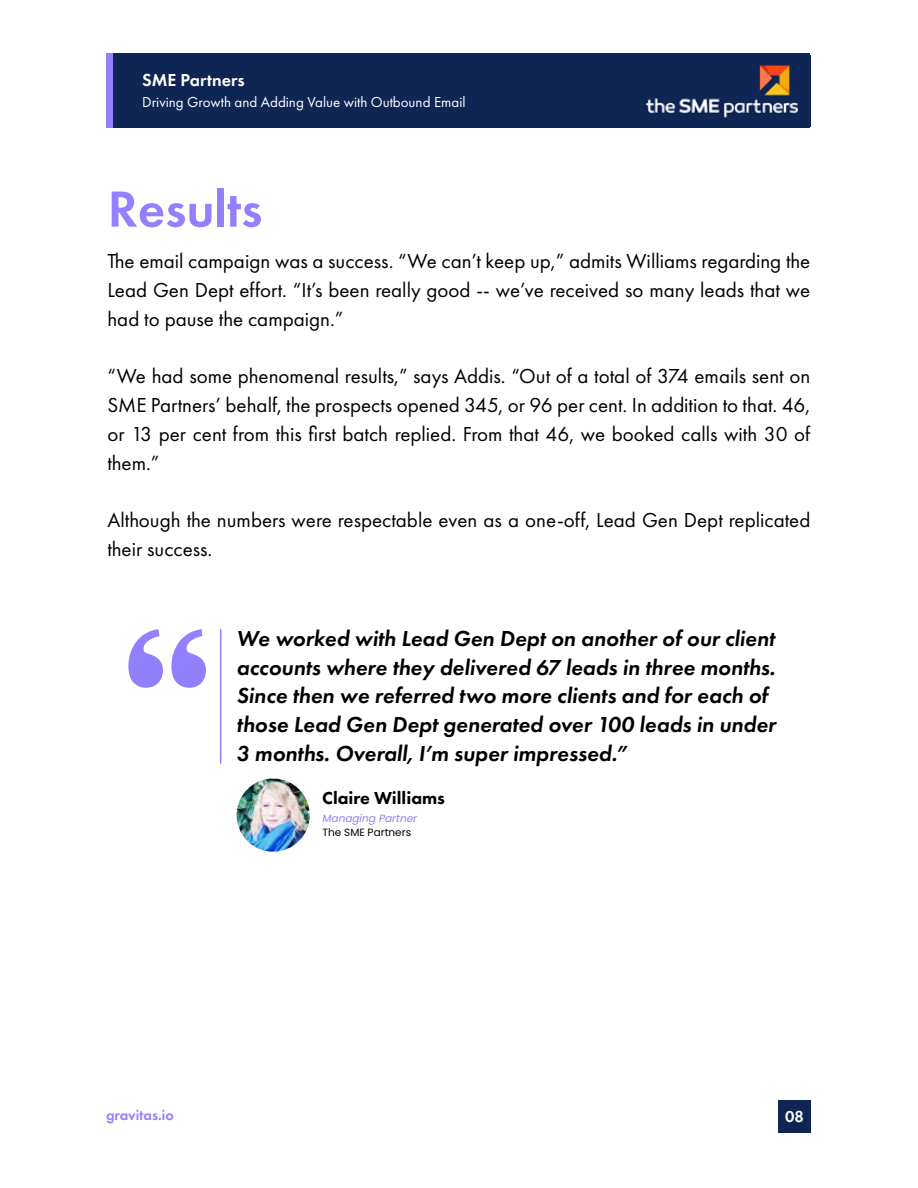
<style>
.page{position:relative;width:918px;height:1188px;background:#fff}
.page>*{position:absolute;margin:0;border:0;box-sizing:border-box;transform-origin:0 0}
.t1{font:600 52.5px "Futura PT";color:#9280ff}
.t2{font:italic 600 22.5px/28.8px "Futura PT";color:#000}
.t3{font:21px/28.8px "Futura PT";color:#000;text-align:justify}
.t4{font:800 18px "Futura PT";color:#000}
.t5{font:600 18px "Futura PT";color:#fff}
.t6{font:600 16.5px "Futura PT";color:#fff}
.t7{font:15px "Futura PT";color:#fff}
.t8{font:600 15px "Futura PT";color:#9280ff}
.t9{font:italic 10.5px "Poppins";color:#9280ff}
.t10{font:10.5px "Poppins";color:#000}
</style>
<div class="page">
<div style="left:107px;top:54px;width:703px;height:74px;background:#0f2654"></div>
<img style="left:646px;top:65px;width:153px;height:53px">
<div style="left:107px;top:54px;width:6px;height:74px;background:#9280ff"></div>
<div style="left:778px;top:1101px;width:32px;height:32px;background:#0f2654"></div>
<img style="left:237px;top:779px;width:73px;height:73px;border-radius:37px">
<svg style="left:128px;top:629px;width:78px;height:59px"></svg>
<hr style="left:220px;top:629px;width:1px;height:135px;background:#9280ff">
<p class="t5" style="left:142px;top:69px;width:104px">SME Partners</p>
<p class="t7" style="left:142px;top:93px;width:325px">Driving Growth and Adding Value with Outbound Email</p>
<h1 class="t1" style="left:108px;top:176px;width:156px">Results</h1>
<p class="t3" style="left:107px;top:247px;width:704px">The email campaign was a success. “We can’t keep up,” admits Williams regarding the Lead Gen Dept effort. “It’s been really good -- we’ve received so many leads that we had to pause the campaign.”</p>
<p class="t3" style="left:107px;top:362px;width:704px">“We had some phenomenal results,” says Addis. “Out of a total of 374 emails sent on SME Partners’ behalf, the prospects opened 345, or 96 per cent. In addition to that. 46, or 13 per cent from this first batch replied. From that 46, we booked calls with 30 of them.”</p>
<p class="t3" style="left:107px;top:506px;width:704px">Although the numbers were respectable even as a one-off, Lead Gen Dept replicated their success.</p>
<p class="t2" style="left:237px;top:623px;width:541px">We worked with Lead Gen Dept on another of our client accounts where they delivered 67 leads in three months.<br>Since then we referred two more clients and for each of those Lead Gen Dept generated over 100 leads in under 3 months. Overall, I’m super impressed.”</p>
<p class="t4" style="left:322px;top:787px;width:124px">Claire Williams</p>
<p class="t9" style="left:323px;top:813px;width:96px">Managing Partner</p>
<p class="t10" style="left:323px;top:826px;width:90px">The SME Partners</p>
<p class="t8" style="left:106px;top:1106px;width:69px">gravitas.io</p>
<p class="t6" style="left:785px;top:1106px;width:20px">08</p>
</div>
